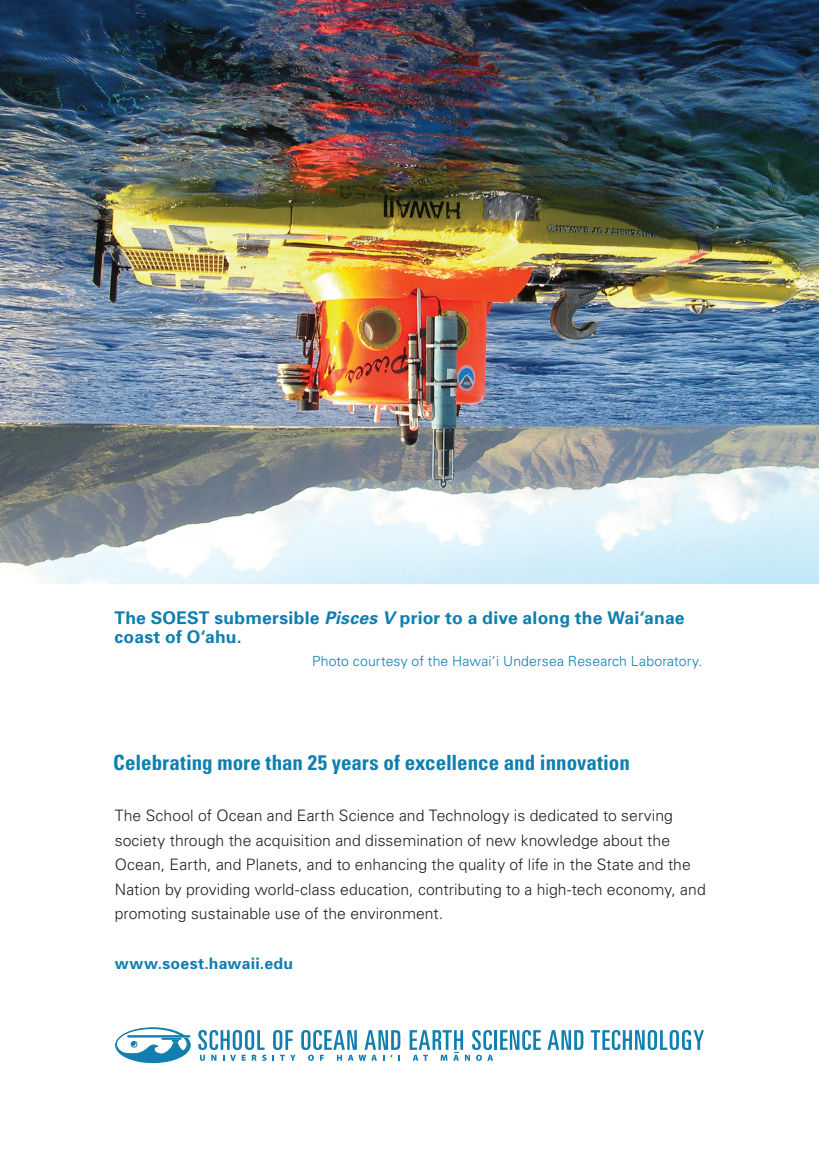
<style>
.page{position:relative;width:819px;height:1166px;background:#fff}
.page>*{position:absolute;margin:0;border:0;box-sizing:border-box;transform-origin:0 0}
.t1{font:700 condensed 21px "Univers";color:#107eaf}
.t2{font:700 17.5px/19.2px "Univers";letter-spacing:.01em;color:#107eaf}
.t3{font:300 15.75px/24.5px "Univers";letter-spacing:.005em;color:#231f20}
.t4{font:700 15.75px "Univers";letter-spacing:.02em;color:#107eaf}
.t5{font:300 14px "Univers";letter-spacing:.01em;color:#107eaf}
.s1{font-style:italic}
</style>
<div class="page">
<img style="left:0;top:0;width:819px;height:583px">
<svg style="left:116px;top:1027px;width:74px;height:35px"></svg>
<hr style="left:494px;top:1030px;width:3px;height:19px;background:#107eaf">
<svg style="left:500px;top:1030px;width:41px;height:20px"></svg>
<svg style="left:548px;top:1030px;width:35px;height:19px"></svg>
<svg style="left:591px;top:1030px;width:113px;height:20px"></svg>
<svg style="left:198px;top:1030px;width:69px;height:30px"></svg>
<svg style="left:273px;top:1030px;width:127px;height:30px"></svg>
<svg style="left:410px;top:1030px;width:83px;height:30px"></svg>
<p class="t2" style="left:114px;top:607px;width:572px">The SOEST submersible <span class="s1">Pisces V</span> prior to a dive along the Wai‘anae coast of O‘ahu.</p>
<p class="t5" style="left:312px;top:652px;width:392px">Photo courtesy of the Hawai‘i Undersea Research Laboratory.</p>
<h1 class="t1" style="left:113px;top:750px;width:518px">Celebrating more than 25 years of excellence and innovation</h1>
<p class="t3" style="left:115px;top:803px;width:593px">The School of Ocean and Earth Science and Technology is dedicated to serving society through the acquisition and dissemination of new knowledge about the Ocean, Earth, and Planets, and to enhancing the quality of life in the State and the Nation by providing world-class education, contributing to a high-tech economy, and promoting sustainable use of the environment.</p>
<p class="t4" style="left:115px;top:952px;width:180px">www.soest.hawaii.edu</p>
</div>
